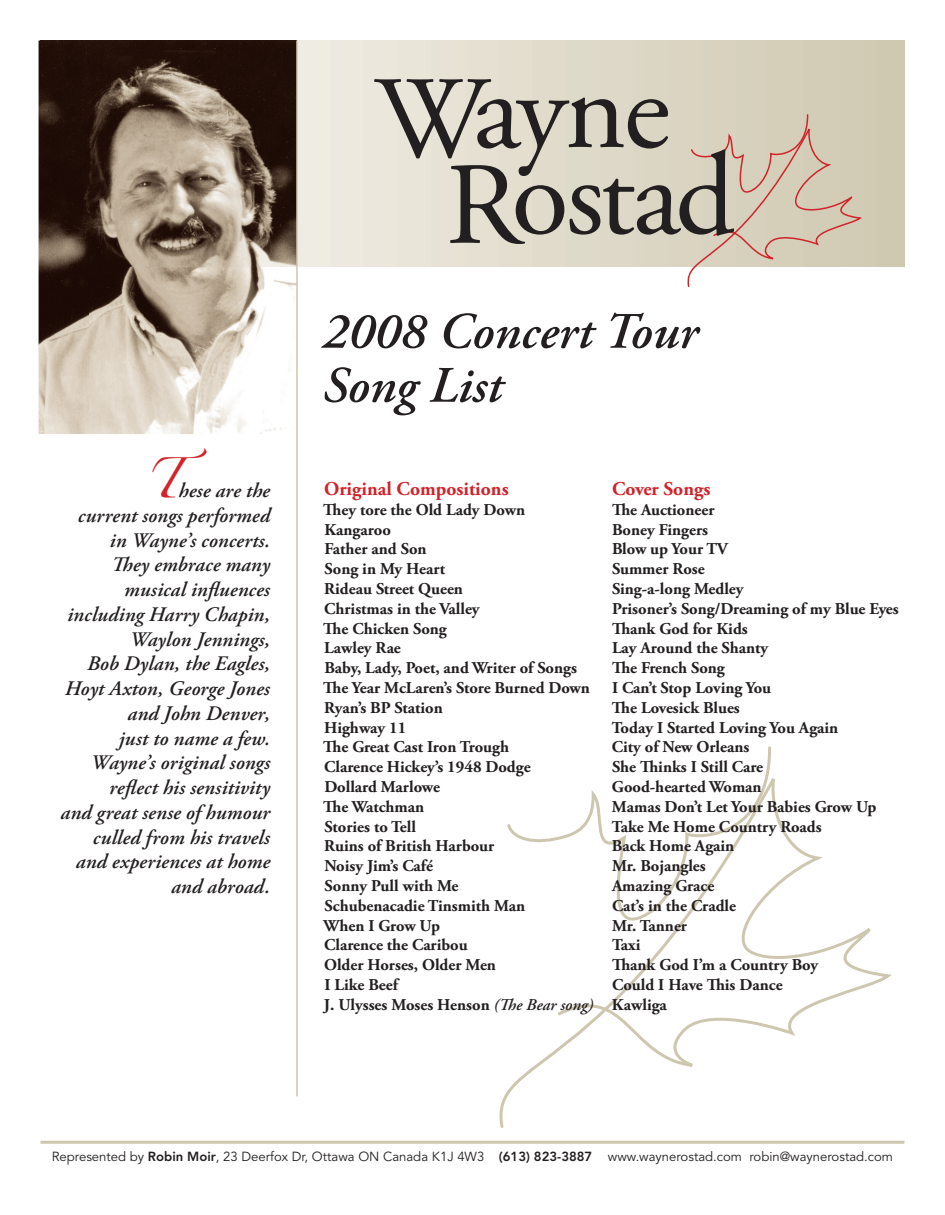
<style>
.page{position:relative;width:945px;height:1215px;background:#fff}
.page>*{position:absolute;margin:0;border:0;box-sizing:border-box;transform-origin:0 0}
.t1{font:italic 600 51px/54px "Adobe Garamond Pro";color:#231f20}
.t2{font:italic 600 20.7px/24.8px "Adobe Garamond Pro";letter-spacing:.005em;color:#231f20;text-align:right}
.t3{font:700 19.5px "Adobe Garamond Pro";color:#d1232a}
.t4{font:700 16.5px/19.8px "Adobe Garamond Pro";color:#231f20}
.t5{font:13.2px "Avenir";color:#231f20}
.s1{font-family:"Zapfino";font-weight:400;font-style:normal;font-size:36.15px;color:#d1232a}
.s2{font-weight:600;font-style:italic}
.s3{font-weight:800}
</style>
<div class="page">
<div style="left:297px;top:40px;width:607px;height:226px;background:linear-gradient(to right,#efebe2,#cec8b0)"></div>
<img style="left:39px;top:40px;width:51px;height:394px">
<img style="left:90px;top:266px;width:206px;height:168px">
<img style="left:40px;top:40px;width:256px;height:226px">
<hr style="left:40px;top:1141px;width:864px;height:3px;background:#cec7b0">
<svg style="left:499px;top:764px;width:393px;height:364px"></svg>
<svg style="left:374px;top:79px;width:490px;height:208px;background:#c9c2b5"></svg>
<hr style="left:296px;top:40px;width:2px;height:1056px;background:#cec7b0">
<p class="t2" style="left:61px;top:479px;width:211px"><span class="s1">T</span>hese are the<br>current songs performed in Wayne’s concerts.<br>They embrace many musical influences including Harry Chapin,<br>Waylon Jennings,<br>Bob Dylan, the Eagles,<br>Hoyt Axton, George Jones and John Denver,<br>just to name a few.<br>Wayne’s original songs reflect his sensitivity<br>and great sense of humour culled from his travels and experiences at home and abroad.</p>
<h1 class="t1" style="left:322px;top:307px;width:377px">2008 Concert Tour<br>Song List</h1>
<p class="t3" style="left:324px;top:477px;width:186px">Original Compositions</p>
<p class="t3" style="left:612px;top:477px;width:100px">Cover Songs</p>
<p class="t4" style="left:323px;top:500px;width:203px">They tore the Old Lady Down</p>
<p class="t4" style="left:612px;top:500px;width:104px">The Auctioneer</p>
<p class="t4" style="left:324px;top:520px;width:68px">Kangaroo</p>
<p class="t4" style="left:612px;top:520px;width:98px">Boney Fingers</p>
<p class="t4" style="left:324px;top:540px;width:104px">Father and Son</p>
<p class="t4" style="left:612px;top:540px;width:117px">Blow up Your TV</p>
<p class="t4" style="left:325px;top:559px;width:122px">Song in My Heart</p>
<p class="t4" style="left:612px;top:559px;width:94px">Summer Rose</p>
<p class="t4" style="left:324px;top:579px;width:140px">Rideau Street Queen</p>
<p class="t4" style="left:612px;top:579px;width:133px">Sing-a-long Medley</p>
<p class="t4" style="left:324px;top:599px;width:157px">Christmas in the Valley</p>
<p class="t4" style="left:612px;top:599px;width:288px">Prisoner’s Song/Dreaming of my Blue Eyes</p>
<p class="t4" style="left:323px;top:619px;width:125px">The Chicken Song</p>
<p class="t4" style="left:612px;top:619px;width:137px">Thank God for Kids</p>
<p class="t4" style="left:324px;top:639px;width:78px">Lawley Rae</p>
<p class="t4" style="left:612px;top:639px;width:158px">Lay Around the Shanty</p>
<p class="t4" style="left:324px;top:658px;width:254px">Baby, Lady, Poet, and Writer of Songs</p>
<p class="t4" style="left:612px;top:658px;width:114px">The French Song</p>
<p class="t4" style="left:323px;top:678px;width:268px">The Year McLaren’s Store Burned Down</p>
<p class="t4" style="left:612px;top:678px;width:161px">I Can’t Stop Loving You</p>
<p class="t4" style="left:324px;top:698px;width:120px">Ryan’s BP Station</p>
<p class="t4" style="left:612px;top:698px;width:129px">The Lovesick Blues</p>
<p class="t4" style="left:324px;top:718px;width:84px">Highway 11</p>
<p class="t4" style="left:612px;top:718px;width:228px">Today I Started Loving You Again</p>
<p class="t4" style="left:323px;top:738px;width:187px">The Great Cast Iron Trough</p>
<p class="t4" style="left:612px;top:738px;width:139px">City of New Orleans</p>
<p class="t4" style="left:324px;top:757px;width:208px">Clarence Hickey’s 1948 Dodge</p>
<p class="t4" style="left:612px;top:757px;width:153px">She Thinks I Still Care</p>
<p class="t4" style="left:324px;top:777px;width:117px">Dollard Marlowe</p>
<p class="t4" style="left:612px;top:777px;width:151px">Good-hearted Woman</p>
<p class="t4" style="left:323px;top:797px;width:103px">The Watchman</p>
<p class="t4" style="left:612px;top:797px;width:266px">Mamas Don’t Let Your Babies Grow Up</p>
<p class="t4" style="left:325px;top:817px;width:93px">Stories to Tell</p>
<p class="t4" style="left:612px;top:817px;width:211px">Take Me Home Country Roads</p>
<p class="t4" style="left:324px;top:837px;width:172px">Ruins of British Harbour</p>
<p class="t4" style="left:612px;top:837px;width:124px">Back Home Again</p>
<p class="t4" style="left:324px;top:856px;width:110px">Noisy Jim’s Café</p>
<p class="t4" style="left:612px;top:856px;width:95px">Mr. Bojangles</p>
<p class="t4" style="left:325px;top:876px;width:135px">Sonny Pull with Me</p>
<p class="t4" style="left:612px;top:876px;width:104px">Amazing Grace</p>
<p class="t4" style="left:325px;top:896px;width:202px">Schubenacadie Tinsmith Man</p>
<p class="t4" style="left:612px;top:896px;width:126px">Cat’s in the Cradle</p>
<p class="t4" style="left:324px;top:916px;width:118px">When I Grow Up</p>
<p class="t4" style="left:612px;top:916px;width:77px">Mr. Tanner</p>
<p class="t4" style="left:324px;top:936px;width:145px">Clarence the Caribou</p>
<p class="t4" style="left:612px;top:936px;width:30px">Taxi</p>
<p class="t4" style="left:324px;top:955px;width:173px">Older Horses, Older Men</p>
<p class="t4" style="left:612px;top:955px;width:208px">Thank God I’m a Country Boy</p>
<p class="t4" style="left:324px;top:975px;width:75px">I Like Beef</p>
<p class="t4" style="left:324px;top:975px;width:460px;text-indent:288px">Could I Have This Dance<br>J. Ulysses Moses Henson <span class="s2">(The Bear song)</span> Kawliga</p>
<p class="t5" style="left:52px;top:1149px;width:843px">Represented by <span class="s3">Robin Moir</span>, 23 Deerfox Dr, Ottawa ON Canada K1J 4W3 <span class="s3">(613) 823-3887</span> www.waynerostad.com robin@waynerostad.com</p>
</div>
